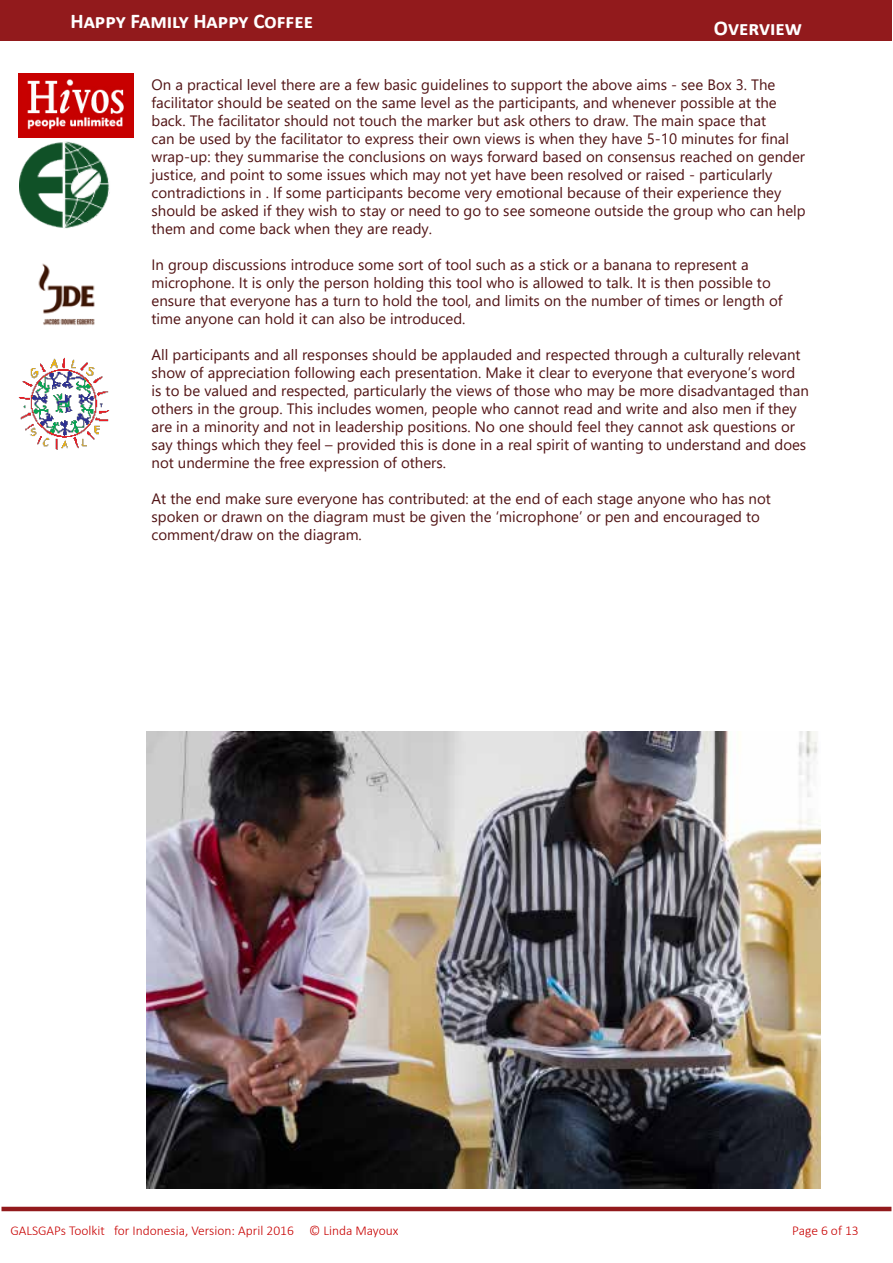
<style>
.page{position:relative;width:893px;height:1263px;background:#fff}
.page>*{position:absolute;margin:0;border:0;box-sizing:border-box;transform-origin:0 0}
.t1{font:700 21px "Calibri";color:#fff}
.t2{font:15px/18px "Segoe UI";color:#511314}
.t3{font:300 13.5px "Calibri";color:#c80000}
</style>
<div class="page">
<img style="left:18px;top:74px;width:115px;height:64px">
<img style="left:18px;top:358px;width:92px;height:92px">
<div style="left:0;top:0;width:891px;height:40px;background:#921a1c"></div>
<hr style="left:892px;top:0;width:1px;height:40px;background:#921a1c">
<hr style="left:2px;top:1207px;width:889px;height:4px;background:#921a1c">
<img style="left:20px;top:141px;width:90px;height:88px">
<img style="left:38px;top:263px;width:57px;height:62px">
<img style="left:146px;top:731px;width:674px;height:457px">
<h1 class="t1" style="left:70px;top:6px;width:244px">Happy Family Happy Coffee</h1>
<h1 class="t1" style="left:714px;top:13px;width:90px">Overview</h1>
<p class="t2" style="left:152px;top:76px;width:656px">On a practical level there are a few basic guidelines to support the above aims - see Box 3. The facilitator should be seated on the same level as the participants, and whenever possible at the back. The facilitator should not touch the marker but ask others to draw. The main space that<br>can be used by the facilitator to express their own views is when they have 5-10 minutes for final wrap-up: they summarise the conclusions on ways forward based on consensus reached on gender justice, and point to some issues which may not yet have been resolved or raised - particularly contradictions in . If some participants become very emotional because of their experience they should be asked if they wish to stay or need to go to see someone outside the group who can help them and come back when they are ready.</p>
<p class="t2" style="left:152px;top:256px;width:632px">In group discussions introduce some sort of tool such as a stick or a banana to represent a microphone. It is only the person holding this tool who is allowed to talk. It is then possible to ensure that everyone has a turn to hold the tool, and limits on the number of times or length of time anyone can hold it can also be introduced.</p>
<p class="t2" style="left:152px;top:346px;width:659px">All participants and all responses should be applauded and respected through a culturally relevant show of appreciation following each presentation. Make it clear to everyone that everyone’s word is to be valued and respected, particularly the views of those who may be more disadvantaged than others in the group. This includes women, people who cannot read and write and also men if they are in a minority and not in leadership positions. No one should feel they cannot ask questions or say things which they feel – provided this is done in a real spirit of wanting to understand and does not undermine the free expression of others.</p>
<p class="t2" style="left:152px;top:490px;width:621px">At the end make sure everyone has contributed: at the end of each stage anyone who has not spoken or drawn on the diagram must be given the ‘microphone’ or pen and encouraged to comment/draw on the diagram.</p>
<p class="t3" style="left:10px;top:1222px;width:390px">GALSGAPs Toolkit for Indonesia, Version: April 2016 © Linda Mayoux</p>
<p class="t3" style="left:792px;top:1222px;width:68px">Page 6 of 13</p>
</div>
